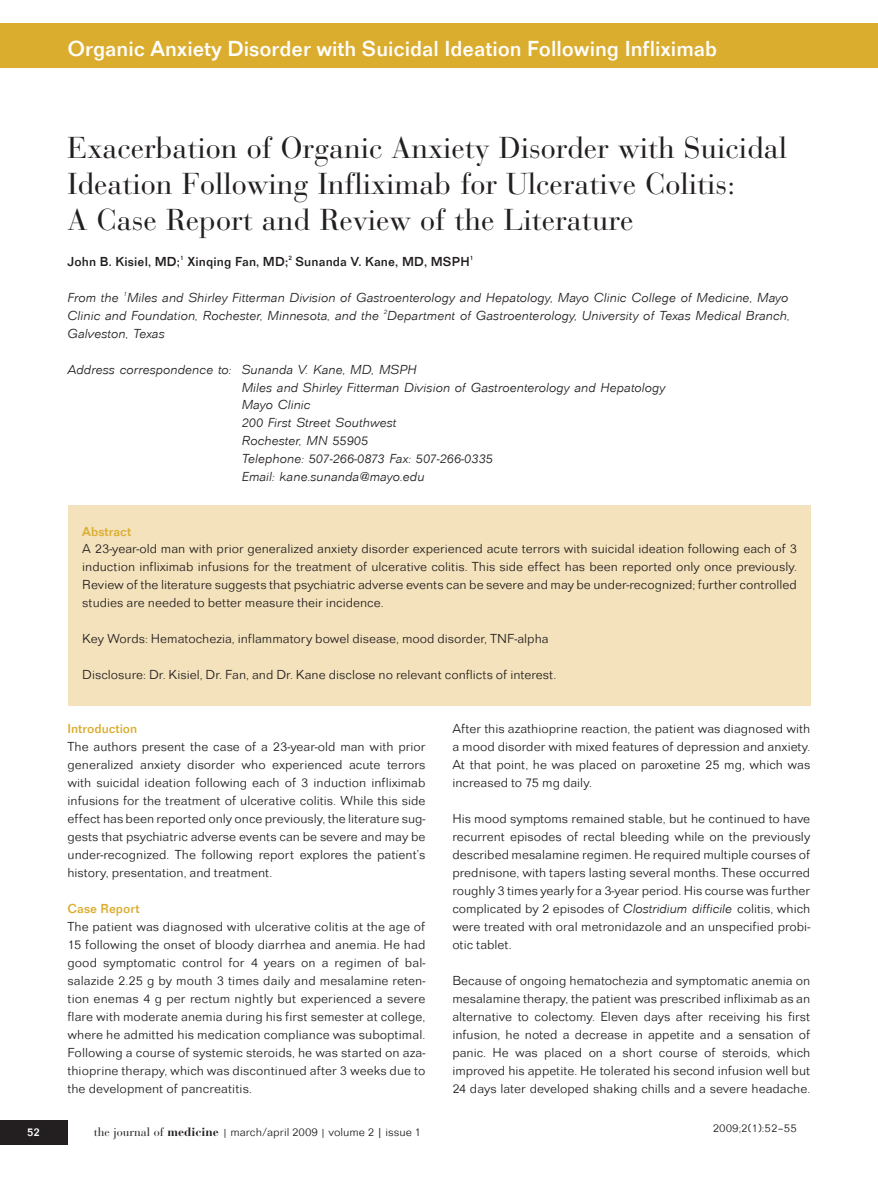
<style>
.page{position:relative;width:878px;height:1188px;background:#fff}
.page>*{position:absolute;margin:0;border:0;box-sizing:border-box;transform-origin:0 0}
.t1{font:30px/36px "Bauer Bodoni";color:#231f20}
.t2{font:500 22.5px "Folio T";color:#fff}
.t3{font:13.5px/18px "Folio T Ligh";color:#231f20;text-align:justify}
.t4{font:13.5px/18px "Folio T Ligh Ital";letter-spacing:.01em;color:#231f20;text-align:justify}
.t5{font:500 13.5px "Folio T";letter-spacing:.01em;color:#231f20}
.t6{font:500 13.5px "Folio T";color:#dbad2f}
.t7{font:12px "Folio T Ligh";color:#231f20}
.t8{font:500 12px "Folio T";color:#fff}
.s1{font-family:"Folio T Ligh Ital"}
.s2{font-family:"Bauer Bodoni"}
.s3{font-family:"Bauer Bodoni";font-weight:700}
.s4{font-size:10.5px}
</style>
<div class="page">
<div style="left:0;top:23px;width:878px;height:44px;background:#dbad2f"></div>
<div style="left:850px;top:23px;width:28px;height:45px;background:#dbad2f"></div>
<div style="left:0;top:1120px;width:68px;height:25px;background:#231f20"></div>
<div style="left:68px;top:505px;width:742px;height:200px;background:#f3e2bb"></div>
<h2 class="t2" style="left:68px;top:34px;width:651px">Organic Anxiety Disorder with Suicidal Ideation Following Infliximab</h2>
<h1 class="t1" style="left:68px;top:133px;width:721px">Exacerbation of Organic Anxiety Disorder with Suicidal<br>Ideation Following Infliximab for Ulcerative Colitis:<br>A Case Report and Review of the Literature</h1>
<p class="t5" style="left:68px;top:252px;width:407px">John B. Kisiel, MD;<sup>1</sup> Xinqing Fan, MD;<sup>2</sup> Sunanda V. Kane, MD, MSPH<sup>1</sup></p>
<p class="t4" style="left:68px;top:287px;width:723px">From the <sup>1</sup>Miles and Shirley Fitterman Division of Gastroenterology and Hepatology, Mayo Clinic College of Medicine, Mayo Clinic and Foundation, Rochester, Minnesota, and the <sup>2</sup>Department of Gastroenterology, University of Texas Medical Branch, Galveston, Texas</p>
<p class="t4" style="left:242px;top:359px;width:425px;text-align:left;text-indent:-174px">Address correspondence to: Sunanda V. Kane, MD, MSPH<br>Miles and Shirley Fitterman Division of Gastroenterology and Hepatology Mayo Clinic<br>200 First Street Southwest<br>Rochester, MN 55905<br>Telephone: 507-266-0873 Fax: 507-266-0335<br>Email: kane.sunanda@mayo.edu</p>
<p class="t6" style="left:82px;top:522px;width:50px">Abstract</p>
<p class="t3" style="left:82px;top:539px;width:716px">A 23-year-old man with prior generalized anxiety disorder experienced acute terrors with suicidal ideation following each of 3 induction infliximab infusions for the treatment of ulcerative colitis. This side effect has been reported only once previously.<br>Review of the literature suggests that psychiatric adverse events can be severe and may be under-recognized; further controlled studies are needed to better measure their incidence.</p>
<p class="t3" style="left:82px;top:629px;width:468px">Key Words: Hematochezia, inflammatory bowel disease, mood disorder, TNF-alpha</p>
<p class="t3" style="left:82px;top:665px;width:475px">Disclosure: Dr. Kisiel, Dr. Fan, and Dr. Kane disclose no relevant conflicts of interest.</p>
<p class="t6" style="left:68px;top:720px;width:71px">Introduction</p>
<p class="t3" style="left:67px;top:737px;width:359px">The authors present the case of a 23-year-old man with prior generalized anxiety disorder who experienced acute terrors with suicidal ideation following each of 3 induction infliximab infusions for the treatment of ulcerative colitis. While this side effect has been reported only once previously, the literature sug&shy;gests that psychiatric adverse events can be severe and may be under-recognized. The following report explores the patient’s history, presentation, and treatment.</p>
<p class="t6" style="left:67px;top:900px;width:74px">Case Report</p>
<p class="t3" style="left:67px;top:917px;width:359px">The patient was diagnosed with ulcerative colitis at the age of 15 following the onset of bloody diarrhea and anemia. He had good symptomatic control for 4 years on a regimen of bal&shy;salazide 2.25 g by mouth 3 times daily and mesalamine reten&shy;tion enemas 4 g per rectum nightly but experienced a severe flare with moderate anemia during his first semester at college, where he admitted his medication compliance was suboptimal.<br>Following a course of systemic steroids, he was started on aza&shy;thioprine therapy, which was discontinued after 3 weeks due to the development of pancreatitis.</p>
<p class="t3" style="left:452px;top:719px;width:359px">After this azathioprine reaction, the patient was diagnosed with a mood disorder with mixed features of depression and anxiety.<br>At that point, he was placed on paroxetine 25 mg, which was increased to 75 mg daily.</p>
<p class="t3" style="left:452px;top:809px;width:359px">His mood symptoms remained stable, but he continued to have recurrent episodes of rectal bleeding while on the previously described mesalamine regimen. He required multiple courses of prednisone, with tapers lasting several months. These occurred roughly 3 times yearly for a 3-year period. His course was further complicated by 2 episodes of <span class="s1">Clostridium difficile</span> colitis, which were treated with oral metronidazole and an unspecified probi&shy;otic tablet.</p>
<p class="t3" style="left:452px;top:971px;width:359px">Because of ongoing hematochezia and symptomatic anemia on mesalamine therapy, the patient was prescribed infliximab as an alternative to colectomy. Eleven days after receiving his first infusion, he noted a decrease in appetite and a sensation of panic. He was placed on a short course of steroids, which improved his appetite. He tolerated his second infusion well but 24 days later developed shaking chills and a severe headache.</p>
<p class="t8" style="left:27px;top:1124px;width:14px">52</p>
<p class="t7" style="left:94px;top:1124px;width:328px"><span class="s2">the journal of</span> <span class="s3">medicine</span> <span class="s4">|</span> march/april 2009 <span class="s4">|</span> volume 2 | issue 1</p>
<p class="t7" style="left:712px;top:1121px;width:86px">2009;2(1):52–55</p>
</div>
